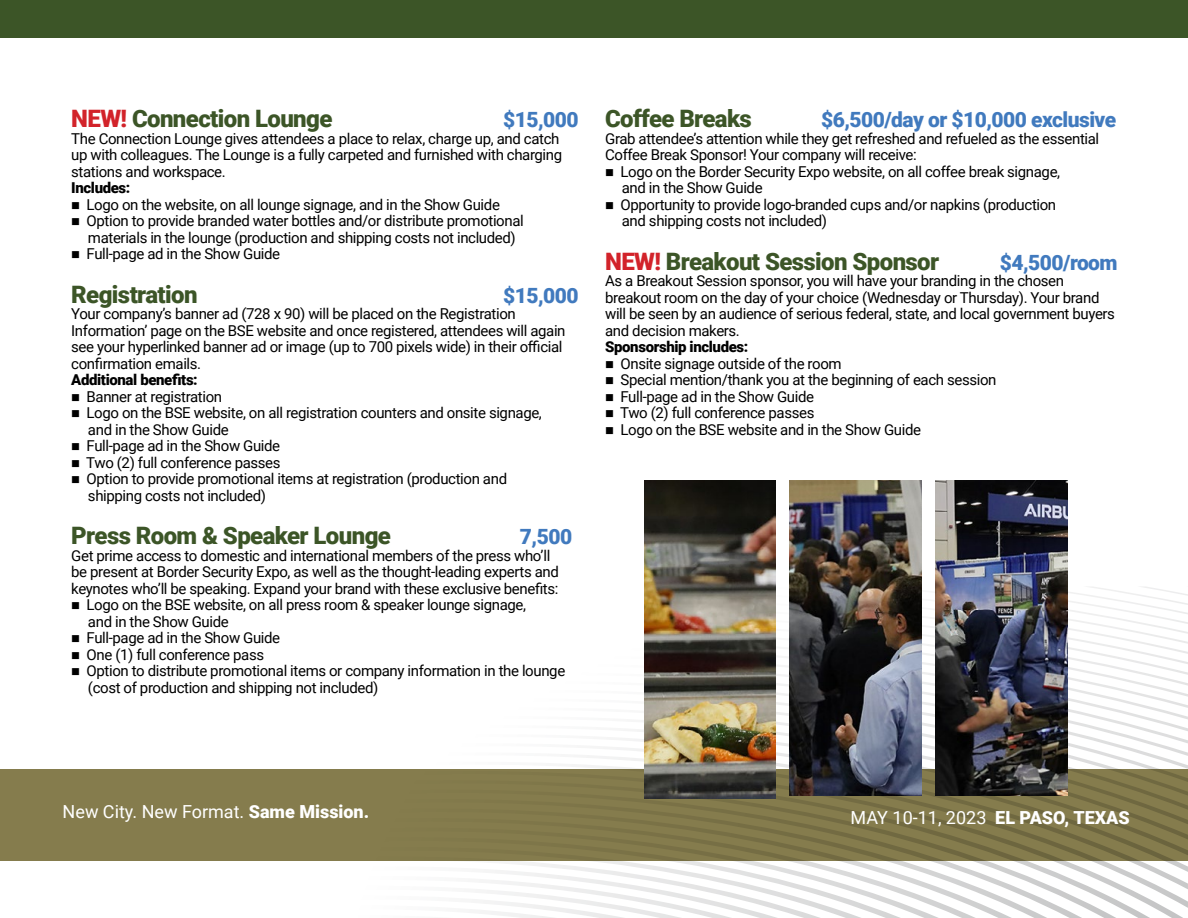
<style>
.page{position:relative;width:1188px;height:918px;background:#fff}
.page>*{position:absolute;margin:0;border:0;box-sizing:border-box;transform-origin:0 0}
.t1{font:900 24px "Roboto";letter-spacing:-.025em;color:#3c5527}
.t2{font:900 21px "Roboto";letter-spacing:-.025em;color:#417abe}
.t3{font:18px "Roboto";color:#fff}
.t4{font:15px/16.5px "Roboto";letter-spacing:-.025em;color:#000}
.t5{font:900 15px "Roboto";letter-spacing:-.025em;color:#000}
.s1{color:#d2232a}
.s2{font-weight:900}
</style>
<div class="page">
<svg style="left:480px;top:908px;width:703px;height:10px"></svg>
<svg style="left:483px;top:889px;width:705px;height:19px"></svg>
<svg style="left:490px;top:872px;width:698px;height:17px"></svg>
<svg style="left:495px;top:861px;width:693px;height:11px"></svg>
<svg style="left:571px;top:756px;width:617px;height:13px"></svg>
<svg style="left:587px;top:743px;width:601px;height:13px"></svg>
<svg style="left:620px;top:731px;width:568px;height:12px"></svg>
<svg style="left:637px;top:719px;width:551px;height:12px"></svg>
<svg style="left:644px;top:708px;width:544px;height:11px"></svg>
<svg style="left:644px;top:697px;width:544px;height:11px"></svg>
<svg style="left:644px;top:686px;width:544px;height:11px"></svg>
<svg style="left:644px;top:675px;width:544px;height:11px"></svg>
<svg style="left:644px;top:664px;width:544px;height:11px"></svg>
<svg style="left:644px;top:654px;width:544px;height:10px"></svg>
<svg style="left:644px;top:644px;width:544px;height:10px"></svg>
<svg style="left:644px;top:634px;width:544px;height:10px"></svg>
<svg style="left:644px;top:586px;width:544px;height:48px"></svg>
<div style="left:0;top:770px;width:1188px;height:91px;background:#857c4d"></div>
<div style="left:0;top:0;width:1188px;height:38px;background:#3c5527"></div>
<img style="left:645px;top:481px;width:130px;height:317px">
<img style="left:789px;top:481px;width:133px;height:315px">
<img style="left:935px;top:481px;width:132px;height:315px">
<h1 class="t1" style="left:71px;top:102px;width:263px"><span class="s1">NEW!</span> Connection Lounge</h1>
<h2 class="t2" style="left:503px;top:105px;width:77px">$15,000</h2>
<p class="t4" style="left:71px;top:129px;width:492px">The Connection Lounge gives attendees a place to relax, charge up, and catch up with colleagues. The Lounge is a fully carpeted and furnished with charging stations and workspace.</p>
<p class="t5" style="left:71px;top:177px;width:61px">Includes:</p>
<p class="t4" style="left:71px;top:195px;width:430px">■ Logo on the website, on all lounge signage, and in the Show Guide</p>
<p class="t4" style="left:71px;top:212px;width:454px;text-align:center">■ Option to provide branded water bottles and/or distribute promotional materials in the lounge (production and shipping costs not included)</p>
<p class="t4" style="left:71px;top:245px;width:210px">■ Full-page ad in the Show Guide</p>
<h1 class="t1" style="left:71px;top:277px;width:128px">Registration</h1>
<h2 class="t2" style="left:503px;top:280px;width:77px">$15,000</h2>
<p class="t4" style="left:71px;top:305px;width:496px">Your company’s banner ad (728 x 90) will be placed on the Registration Information’ page on the BSE website and once registered, attendees will again see your hyperlinked banner ad or image (up to 700 pixels wide) in their official confirmation emails.</p>
<p class="t5" style="left:71px;top:369px;width:128px">Additional benefits:</p>
<p class="t4" style="left:71px;top:387px;width:152px">■ Banner at registration</p>
<p class="t4" style="left:88px;top:404px;width:455px;text-indent:-17px">■ Logo on the BSE website, on all registration counters and onsite signage, and in the Show Guide</p>
<p class="t4" style="left:71px;top:437px;width:210px">■ Full-page ad in the Show Guide</p>
<p class="t4" style="left:71px;top:453px;width:211px">■ Two (2) full conference passes</p>
<p class="t4" style="left:88px;top:470px;width:421px;text-indent:-17px">■ Option to provide promotional items at registration (production and shipping costs not included)</p>
<h1 class="t1" style="left:71px;top:519px;width:321px">Press Room &amp; Speaker Lounge</h1>
<h2 class="t2" style="left:520px;top:522px;width:54px">7,500</h2>
<p class="t4" style="left:71px;top:546px;width:489px">Get prime access to domestic and international members of the press who’ll be present at Border Security Expo, as well as the thought-leading experts and keynotes who’ll be speaking. Expand your brand with these exclusive benefits:</p>
<p class="t4" style="left:88px;top:596px;width:440px;text-indent:-17px">■ Logo on the BSE website, on all press room &amp; speaker lounge signage, and in the Show Guide</p>
<p class="t4" style="left:71px;top:629px;width:210px">■ Full-page ad in the Show Guide</p>
<p class="t4" style="left:71px;top:645px;width:194px">■ One (1) full conference pass</p>
<p class="t4" style="left:88px;top:662px;width:479px;text-indent:-17px">■ Option to distribute promotional items or company information in the lounge (cost of production and shipping not included)</p>
<h1 class="t1" style="left:605px;top:102px;width:148px">Coffee Breaks</h1>
<h2 class="t2" style="left:821px;top:105px;width:297px">$6,500/day or $10,000 exclusive</h2>
<p class="t4" style="left:605px;top:129px;width:496px">Grab attendee’s attention while they get refreshed and refueled as the essential<br>Coffee Break Sponsor! Your company will receive:</p>
<p class="t4" style="left:622px;top:162px;width:440px;text-indent:-17px">■ Logo on the Border Security Expo website, on all coffee break signage, and in the Show Guide</p>
<p class="t4" style="left:622px;top:195px;width:436px;text-indent:-17px">■ Opportunity to provide logo-branded cups and/or napkins (production and shipping costs not included)</p>
<h1 class="t1" style="left:605px;top:244px;width:336px"><span class="s1">NEW!</span> Breakout Session Sponsor</h1>
<h2 class="t2" style="left:1000px;top:247px;width:119px">$4,500/room</h2>
<p class="t4" style="left:605px;top:272px;width:511px">As a Breakout Session sponsor, you will have your branding in the chosen breakout room on the day of your choice (Wednesday or Thursday). Your brand will be seen by an audience of serious federal, state, and local government buyers and decision makers.</p>
<p class="t5" style="left:605px;top:336px;width:145px">Sponsorship includes:</p>
<p class="t4" style="left:605px;top:354px;width:238px">■ Onsite signage outside of the room</p>
<p class="t4" style="left:605px;top:371px;width:393px">■ Special mention/thank you at the beginning of each session</p>
<p class="t4" style="left:605px;top:387px;width:210px">■ Full-page ad in the Show Guide</p>
<p class="t4" style="left:605px;top:404px;width:211px">■ Two (2) full conference passes</p>
<p class="t4" style="left:605px;top:420px;width:317px">■ Logo on the BSE website and in the Show Guide</p>
<p class="t3" style="left:63px;top:799px;width:308px">New City. New Format. <span class="s2">Same Mission.</span></p>
<p class="t3" style="left:850px;top:804px;width:281px">MAY 10-11, 2023 <span class="s2">EL PASO, TEXAS</span></p>
</div>
